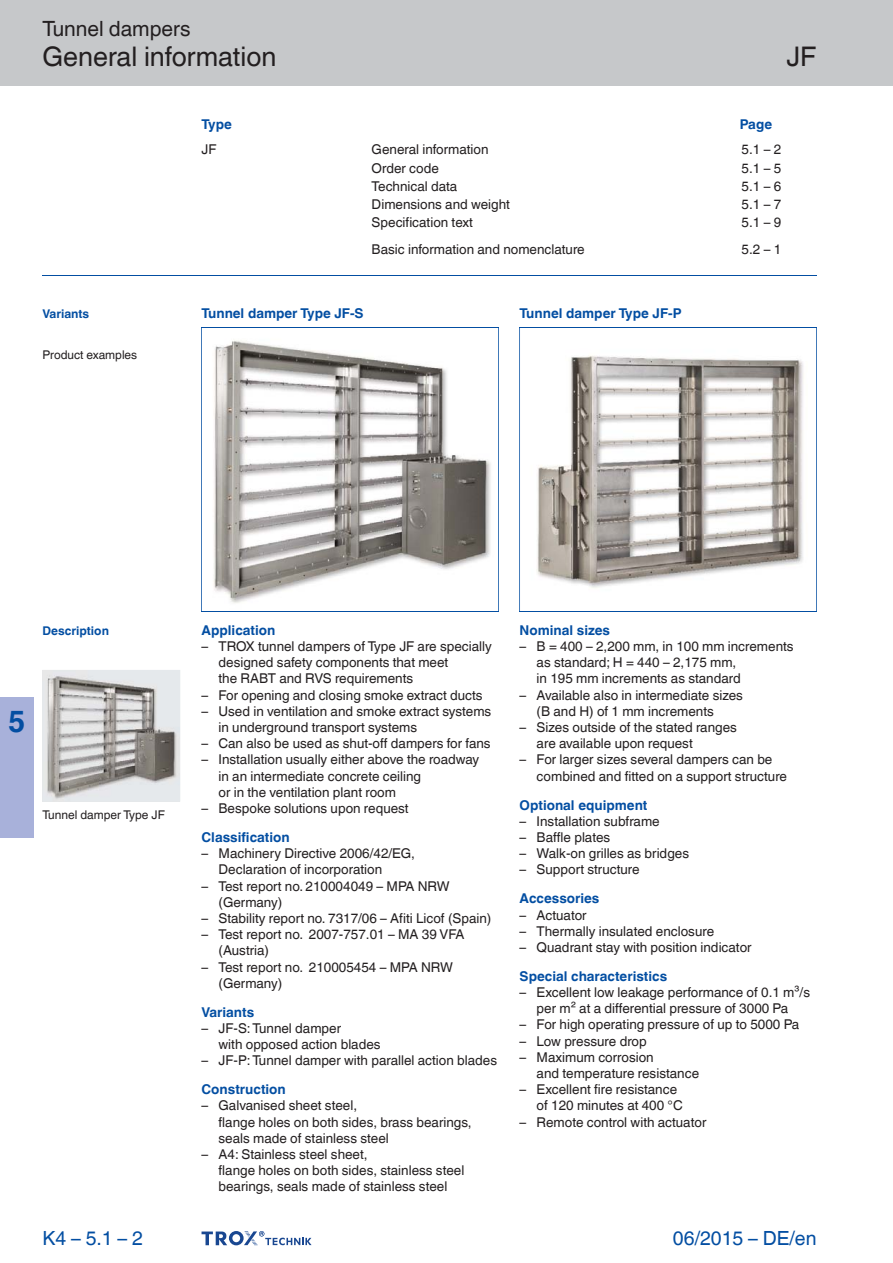
<style>
.page{position:relative;width:893px;height:1263px;background:#fff}
.page>*{position:absolute;margin:0;border:0;box-sizing:border-box;transform-origin:0 0}
.t1{font:700 30px "TROX Helvetica";color:#034ea2}
.t2{font:27px "TROX Helvetica";color:#231f20}
.t3{font:21px "TROX Helvetica";color:#231f20}
.t4{font:19.5px "TROX Helvetica";color:#034ea2}
.t5{font:13.5px/16.2px "TROX Helvetica";color:#231f20}
.t6{font:700 13.5px "TROX Helvetica";color:#034ea2}
.t7{font:12px "TROX Helvetica";color:#231f20}
.t8{font:700 12px "TROX Helvetica";color:#034ea2}
.s1{font-style:inherit}
</style>
<div class="page">
<div style="left:0;top:0;width:893px;height:85px;background:#c6c8ca"></div>
<div style="left:0;top:697px;width:34px;height:141px;background:#a8b1da"></div>
<hr style="left:42px;top:275px;width:774px;height:1px;background:#034ea2">
<svg style="left:202px;top:1231px;width:109px;height:15px"></svg>
<img style="left:213px;top:340px;width:278px;height:263px">
<img style="left:536px;top:355px;width:268px;height:233px">
<hr style="left:201px;top:327px;width:1px;height:285px;background:#034ea2">
<hr style="left:498px;top:327px;width:1px;height:285px;background:#034ea2">
<hr style="left:201px;top:327px;width:297px;height:1px;background:#034ea2">
<hr style="left:201px;top:611px;width:297px;height:1px;background:#034ea2">
<hr style="left:519px;top:327px;width:1px;height:285px;background:#034ea2">
<hr style="left:816px;top:327px;width:1px;height:285px;background:#034ea2">
<hr style="left:519px;top:327px;width:297px;height:1px;background:#034ea2">
<hr style="left:519px;top:611px;width:297px;height:1px;background:#034ea2">
<img style="left:42px;top:670px;width:138px;height:132px">
<h3 class="t3" style="left:42px;top:12px;width:150px">Tunnel dampers</h3>
<h2 class="t2" style="left:42px;top:35px;width:235px">General information</h2>
<h2 class="t2" style="left:786px;top:35px;width:31px">JF</h2>
<p class="t8" style="left:42px;top:304px;width:48px">Variants</p>
<p class="t7" style="left:42px;top:345px;width:96px">Product examples</p>
<p class="t6" style="left:740px;top:113px;width:34px">Page</p>
<p class="t6" style="left:202px;top:113px;width:32px">Type</p>
<p class="t5" style="left:202px;top:140px;width:16px">JF</p>
<p class="t5" style="left:372px;top:140px;width:118px">General information</p>
<p class="t5" style="left:742px;top:140px;width:41px">5.1 – <span class="s1">2</span></p>
<p class="t5" style="left:372px;top:158px;width:69px">Order code</p>
<p class="t5" style="left:742px;top:158px;width:41px">5.1 – <span class="s1">5</span></p>
<p class="t5" style="left:372px;top:177px;width:87px">Technical data</p>
<p class="t5" style="left:742px;top:177px;width:41px">5.1 – <span class="s1">6</span></p>
<p class="t5" style="left:372px;top:195px;width:140px">Dimensions and weight</p>
<p class="t5" style="left:742px;top:195px;width:41px">5.1 – <span class="s1">7</span></p>
<p class="t5" style="left:372px;top:213px;width:103px">Specification text</p>
<p class="t5" style="left:742px;top:213px;width:41px">5.1 – <span class="s1">9</span></p>
<p class="t5" style="left:372px;top:240px;width:215px">Basic information and nomenclature</p>
<p class="t5" style="left:741px;top:240px;width:41px">5.2 – 1</p>
<p class="t6" style="left:202px;top:302px;width:164px">Tunnel damper Type JF-S</p>
<p class="t6" style="left:520px;top:302px;width:163px">Tunnel damper Type JF-P</p>
<p class="t8" style="left:42px;top:621px;width:68px">Description</p>
<h1 class="t1" style="left:8px;top:697px;width:19px">5</h1>
<p class="t7" style="left:42px;top:805px;width:124px">Tunnel damper Type JF</p>
<h3 class="t4" style="left:42px;top:1222px;width:102px">K 4 – 5.1 – 2</h3>
<p class="t6" style="left:201px;top:619px;width:75px">Application</p>
<p class="t5" style="left:219px;top:637px;width:275px;text-indent:-17px">– TROX tunnel dampers of Type JF are specially designed safety components that meet<br>the RABT and RVS requirements</p>
<p class="t5" style="left:201px;top:685px;width:283px">– For opening and closing smoke extract ducts</p>
<p class="t5" style="left:219px;top:702px;width:274px;text-indent:-17px">– Used in ventilation and smoke extract systems in underground transport systems</p>
<p class="t5" style="left:201px;top:734px;width:291px">– Can also be used as shut-off dampers for fans</p>
<p class="t5" style="left:219px;top:750px;width:262px;text-indent:-17px">– Installation usually either above the roadway in an intermediate concrete ceiling<br>or in the ventilation plant room</p>
<p class="t5" style="left:201px;top:799px;width:209px">– Bespoke solutions upon request</p>
<p class="t6" style="left:201px;top:826px;width:90px">Classification</p>
<p class="t5" style="left:219px;top:844px;width:198px;text-indent:-17px">– Machinery Directive 2006/42/EG,<br>Declaration of incorporation</p>
<p class="t5" style="left:219px;top:876px;width:233px;text-indent:-17px">– Test report no. 210004049 – MPA NRW (Germany)</p>
<p class="t5" style="left:201px;top:909px;width:291px">– Stability report no. 7317/06 – Afiti Licof (Spain)</p>
<p class="t5" style="left:219px;top:925px;width:247px;text-indent:-17px">– Test report no. 2007-757.01 – MA 39 VFA (Austria)</p>
<p class="t5" style="left:219px;top:957px;width:236px;text-indent:-17px">– Test report no. 210005454 – MPA NRW (Germany)</p>
<p class="t6" style="left:201px;top:1001px;width:54px">Variants</p>
<p class="t5" style="left:219px;top:1019px;width:164px;text-indent:-17px">– JF-S: Tunnel damper<br>with opposed action blades</p>
<p class="t5" style="left:201px;top:1051px;width:297px">– JF-P: Tunnel damper with parallel action blades</p>
<p class="t6" style="left:201px;top:1078px;width:86px">Construction</p>
<p class="t5" style="left:219px;top:1096px;width:255px;text-indent:-17px">– Galvanised sheet steel,<br>flange holes on both sides, brass bearings, seals made of stainless steel</p>
<p class="t5" style="left:219px;top:1145px;width:247px;text-indent:-17px">– A4: Stainless steel sheet,<br>flange holes on both sides, stainless steel bearings, seals made of stainless steel</p>
<p class="t6" style="left:520px;top:619px;width:92px">Nominal sizes</p>
<p class="t5" style="left:537px;top:637px;width:258px;text-indent:-17px">– B = 400 – 2,200 mm, in 100 mm increments as standard; H = 440 – 2,175 mm,<br>in 195 mm increments as standard</p>
<p class="t5" style="left:537px;top:685px;width:208px;text-indent:-17px">– Available also in intermediate sizes (B and H) of 1 mm increments</p>
<p class="t5" style="left:537px;top:718px;width:202px;text-indent:-17px">– Sizes outside of the stated ranges are available upon request</p>
<p class="t5" style="left:537px;top:750px;width:252px;text-indent:-17px">– For larger sizes several dampers can be combined and fitted on a support structure</p>
<p class="t6" style="left:520px;top:794px;width:129px">Optional equipment</p>
<p class="t5" style="left:520px;top:812px;width:142px">– Installation subframe</p>
<p class="t5" style="left:520px;top:828px;width:92px">– Baffle plates</p>
<p class="t5" style="left:520px;top:844px;width:171px">– Walk-on grilles as bridges</p>
<p class="t5" style="left:520px;top:860px;width:121px">– Support structure</p>
<p class="t6" style="left:520px;top:888px;width:81px">Accessories</p>
<p class="t5" style="left:520px;top:905px;width:69px">– Actuator</p>
<p class="t5" style="left:520px;top:921px;width:196px">– Thermally insulated enclosure</p>
<p class="t5" style="left:520px;top:938px;width:233px">– Quadrant stay with position indicator</p>
<p class="t6" style="left:520px;top:965px;width:149px">Special characteristics</p>
<p class="t5" style="left:520px;top:983px;width:292px;text-align:center">– Excellent low leakage performance of 0.1 m³/s per m² at a differential pressure of 3000 Pa</p>
<p class="t5" style="left:520px;top:1015px;width:281px">– For high operating pressure of up to 5000 Pa</p>
<p class="t5" style="left:520px;top:1031px;width:129px">– Low pressure drop</p>
<p class="t5" style="left:537px;top:1048px;width:164px;text-indent:-17px">– Maximum corrosion<br>and temperature resistance</p>
<p class="t5" style="left:537px;top:1080px;width:148px;text-indent:-17px">– Excellent fire resistance of 120 minutes at 400 °C</p>
<p class="t5" style="left:520px;top:1112px;width:188px">– Remote control with actuator</p>
<h3 class="t4" style="left:673px;top:1222px;width:145px">06/2015 – DE/en</h3>
</div>
